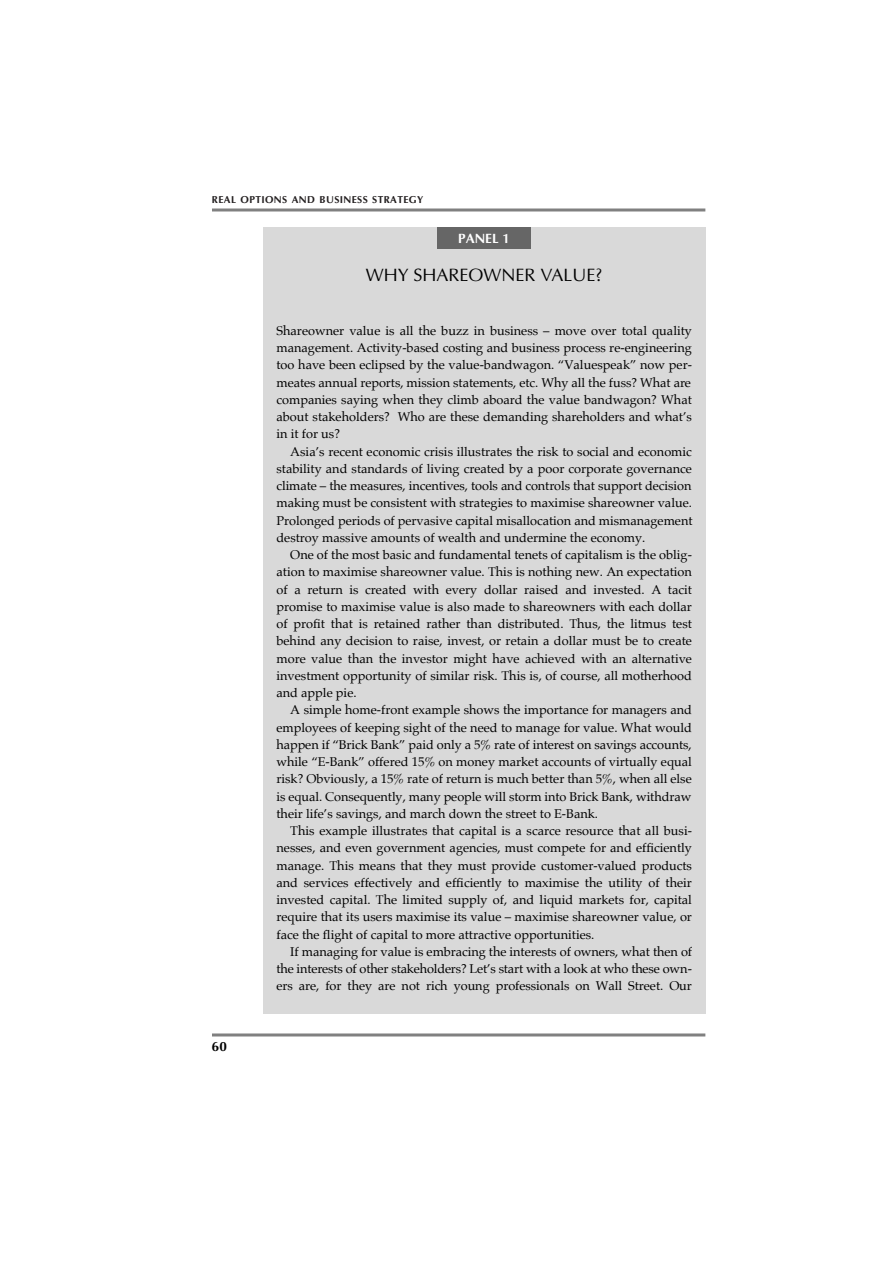
<style>
.page{position:relative;width:893px;height:1263px;background:#fff}
.page>*{position:absolute;margin:0;border:0;box-sizing:border-box;transform-origin:0 0}
.t1{font:18px "Optima";color:#000}
.t2{font:700 13.5px "Optima";color:#fff}
.t3{font:700 13.5px "Optima";color:#000}
.t4{font:12.75px/17.2px "Palatino";color:#000;text-align:justify}
.t5{font:700 10.2px "Optima";letter-spacing:.035em;color:#231f20}
</style>
<div class="page">
<svg style="left:212px;top:208px;width:493px;height:4px;background:#9f9f9f"></svg>
<hr style="left:212px;top:1034px;width:493px;height:2px;background:#808080">
<div style="left:263px;top:227px;width:442px;height:787px;background:#d9d9d9"></div>
<div style="left:437px;top:227px;width:94px;height:21px;background:#666"></div>
<p class="t5" style="left:212px;top:196px;width:213px">REAL OPTIONS AND BUSINESS STRATEGY</p>
<p class="t2" style="left:458px;top:232px;width:53px">PANEL 1</p>
<h1 class="t1" style="left:366px;top:268px;width:238px">WHY SHAREOWNER VALUE?</h1>
<p class="t3" style="left:212px;top:1041px;width:17px">60</p>
<p class="t4" style="left:276px;top:322px;width:417px">Shareowner value is all the buzz in business – move over total quality management. Activity-based costing and business process re-engineering too have been eclipsed by the value-bandwagon. “Valuespeak” now per&shy;meates annual reports, mission statements, etc. Why all the fuss? What are companies saying when they climb aboard the value bandwagon? What about stakeholders? Who are these demanding shareholders and what’s in it for us?</p>
<p class="t4" style="left:276px;top:443px;width:417px;text-indent:14px">Asia’s recent economic crisis illustrates the risk to social and economic stability and standards of living created by a poor corporate governance climate – the measures, incentives, tools and controls that support decision making must be consistent with strategies to maximise shareowner value.<br>Prolonged periods of pervasive capital misallocation and mismanagement destroy massive amounts of wealth and undermine the economy.</p>
<p class="t4" style="left:276px;top:546px;width:417px;text-indent:14px">One of the most basic and fundamental tenets of capitalism is the oblig&shy;ation to maximise shareowner value. This is nothing new. An expectation of a return is created with every dollar raised and invested. A tacit promise to maximise value is also made to shareowners with each dollar of profit that is retained rather than distributed. Thus, the litmus test behind any decision to raise, invest, or retain a dollar must be to create more value than the investor might have achieved with an alternative investment opportunity of similar risk. This is, of course, all motherhood and apple pie.</p>
<p class="t4" style="left:276px;top:701px;width:417px;text-indent:14px">A simple home-front example shows the importance for managers and employees of keeping sight of the need to manage for value. What would happen if “Brick Bank” paid only a 5% rate of interest on savings accounts, while “E-Bank” offered 15% on money market accounts of virtually equal risk? Obviously, a 15% rate of return is much better than 5%, when all else is equal. Consequently, many people will storm into Brick Bank, withdraw their life’s savings, and march down the street to E-Bank.</p>
<p class="t4" style="left:276px;top:822px;width:417px;text-indent:14px">This example illustrates that capital is a scarce resource that all busi&shy;nesses, and even government agencies, must compete for and efficiently manage. This means that they must provide customer-valued products and services effectively and efficiently to maximise the utility of their invested capital. The limited supply of, and liquid markets for, capital require that its users maximise its value – maximise shareowner value, or face the flight of capital to more attractive opportunities.</p>
<p class="t4" style="left:276px;top:943px;width:417px;text-indent:14px">If managing for value is embracing the interests of owners, what then of the interests of other stakeholders? Let’s start with a look at who these own&shy;ers are, for they are not rich young professionals on Wall Street. Our</p>
</div>
